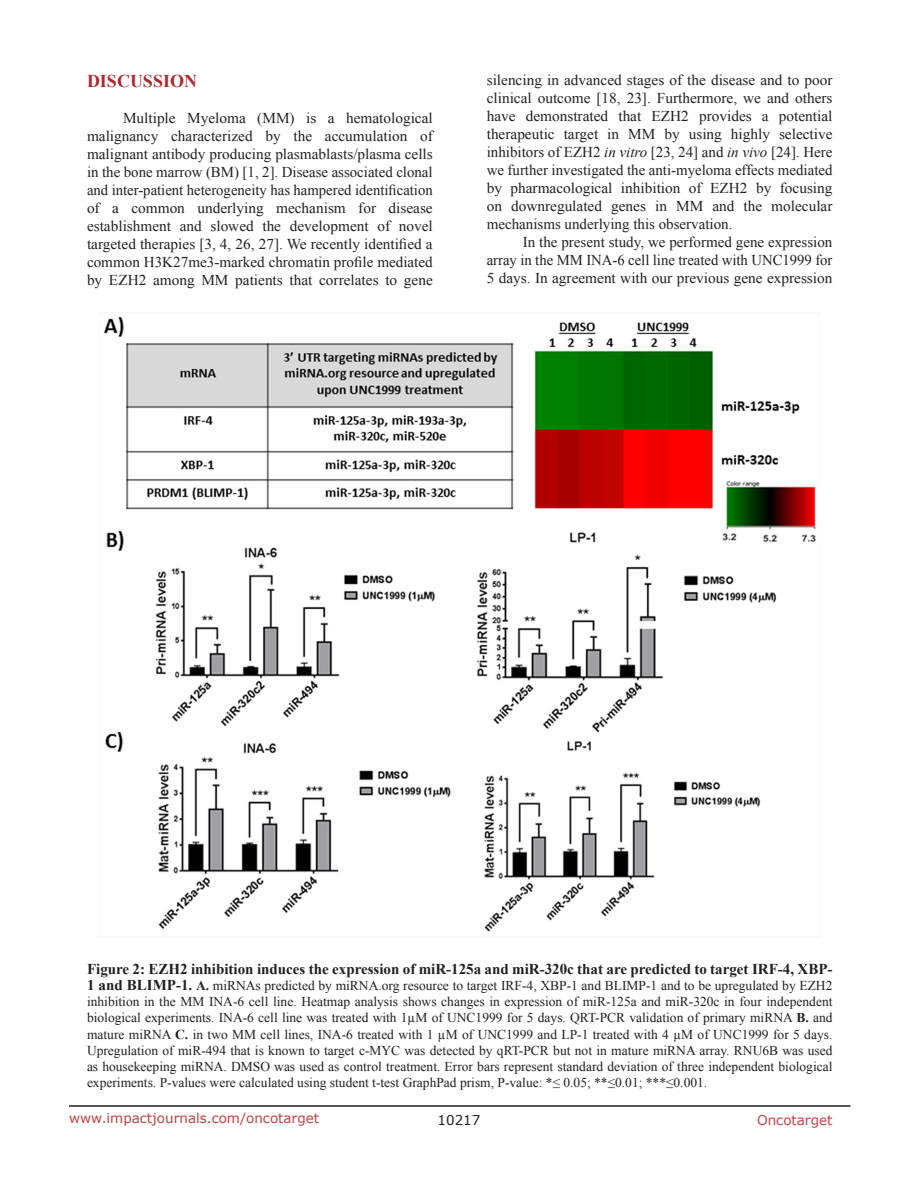
<style>
.page{position:relative;width:918px;height:1188px;background:#fff}
.page>*{position:absolute;margin:0;border:0;box-sizing:border-box;transform-origin:0 0}
.Heading{font:700 18px "Times New Roman";color:#ac2b31}
.BodyText{font:15px/18px "Times New Roman";color:#231f20;text-align:justify}
.figuretext{font:700 15px "Times New Roman";color:#231f20}
.figuretext-2{font:13.5px/16.2px "Times New Roman";color:#231f20;text-align:justify}
.t1{font:13.5px "Verdana";color:#c24141}
.t2{font:13.5px "Verdana";color:#231f20}
.s1{font-style:italic}
.s2{font-weight:700;font-size:15px}
.s3{font-weight:700}
</style>
<div class="page">
<hr style="left:69px;top:1105px;width:781px;height:2px;background:#231f20">
<img style="left:103px;top:316px;width:713px;height:616px">
<p class="Heading" style="left:87px;top:69px;width:112px">DISCUSSION</p>
<p class="BodyText" style="left:87px;top:109px;width:347px;text-indent:36px">Multiple Myeloma (MM) is a hematological malignancy characterized by the accumulation of malignant antibody producing plasmablasts/plasma cells in the bone marrow (BM) [1, 2]. Disease associated clonal and inter-patient heterogeneity has hampered identification of a common underlying mechanism for disease establishment and slowed the development of novel targeted therapies [3, 4, 26, 27]. We recently identified a common H3K27me3-marked chromatin profile mediated by EZH2 among MM patients that correlates to gene</p>
<p class="BodyText" style="left:487px;top:71px;width:347px">silencing in advanced stages of the disease and to poor clinical outcome [18, 23]. Furthermore, we and others have demonstrated that EZH2 provides a potential therapeutic target in MM by using highly selective inhibitors of EZH2 <span class="s1">in vitro</span> [23, 24] and <span class="s1">in vivo</span> [24]. Here we further investigated the anti-myeloma effects mediated by pharmacological inhibition of EZH2 by focusing on downregulated genes in MM and the molecular mechanisms underlying this observation.</p>
<p class="BodyText" style="left:487px;top:233px;width:347px;text-indent:36px">In the present study, we performed gene expression array in the MM INA-6 cell line treated with UNC1999 for 5 days. In agreement with our previous gene expression</p>
<p class="figuretext" style="left:87px;top:958px;width:747px">Figure 2: EZH2 inhibition induces the expression of miR-125a and miR-320c that are predicted to target IRF-4, XBP-</p>
<p class="figuretext-2" style="left:87px;top:977px;width:747px"><span class="s2">1 and BLIMP-1.</span> <span class="s3">A.</span> miRNAs predicted by miRNA.org resource to target IRF-4, XBP-1 and BLIMP-1 and to be upregulated by EZH2 inhibition in the MM INA-6 cell line. Heatmap analysis shows changes in expression of miR-125a and miR-320c in four independent biological experiments. INA-6 cell line was treated with 1µM of UNC1999 for 5 days. QRT-PCR validation of primary miRNA <span class="s3">B.</span> and mature miRNA <span class="s3">C.</span> in two MM cell lines, INA-6 treated with 1 µM of UNC1999 and LP-1 treated with 4 µM of UNC1999 for 5 days.<br>Upregulation of miR-494 that is known to target c-MYC was detected by qRT-PCR but not in mature miRNA array. RNU6B was used as housekeeping miRNA. DMSO was used as control treatment. Error bars represent standard deviation of three independent biological experiments. P-values were calculated using student t-test GraphPad prism, P-value: *≤ 0.05; **≤0.01; ***≤0.001.</p>
<p class="t1" style="left:69px;top:1109px;width:252px">www.impactjournals.com/oncotarget</p>
<p class="t2" style="left:438px;top:1111px;width:44px">10217</p>
<p class="t1" style="left:757px;top:1111px;width:77px">Oncotarget</p>
</div>
